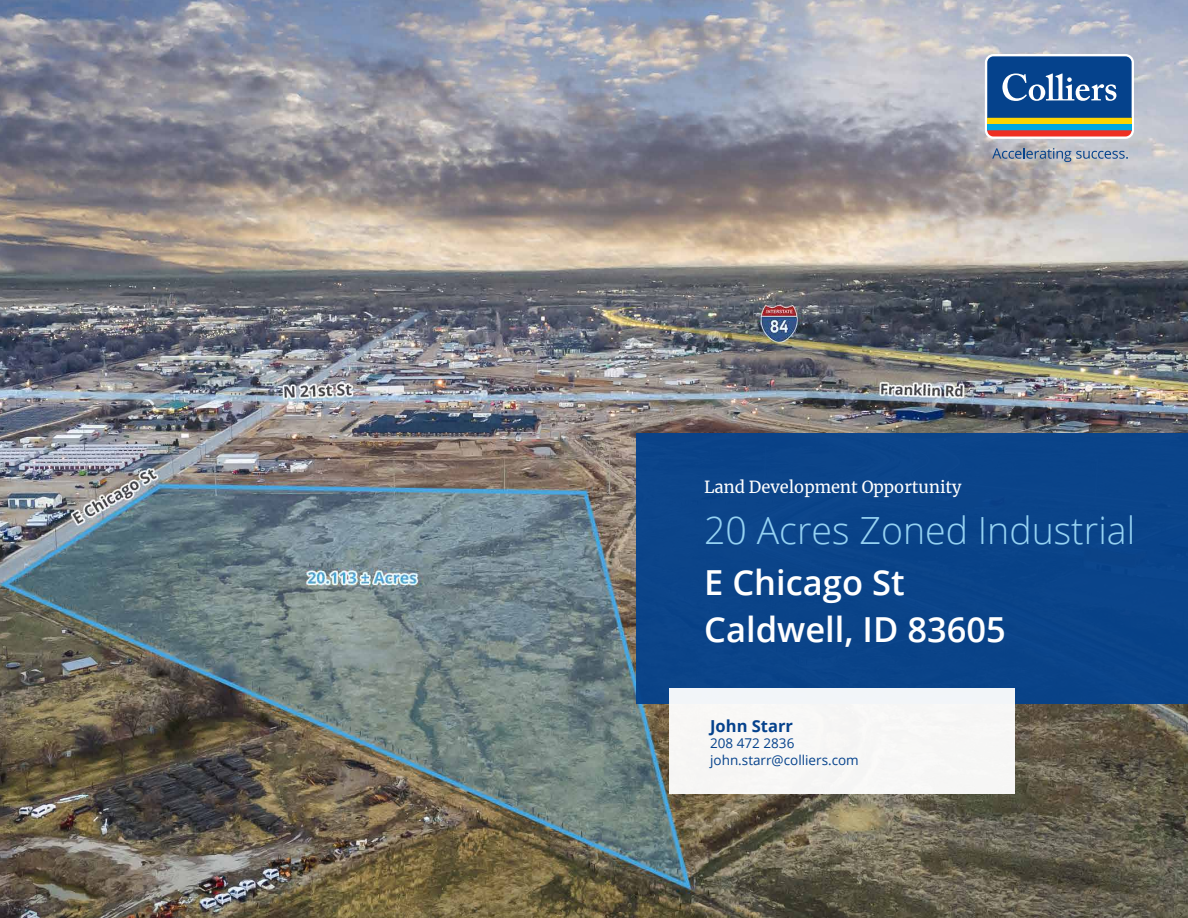
<style>
.page{position:relative;width:1188px;height:918px;background:#fff}
.page>*{position:absolute;margin:0;border:0;box-sizing:border-box;transform-origin:0 0}
.t1{font:300 37.5px "Open Sans";color:#95d2f2}
.t2{font:600 34.5px/46.5px "Open Sans";color:#fff}
.t3{font:16.5px "Merriweather";color:#fff}
.t4{font:700 16.5px "Open Sans";color:#05428c}
.t5{font:13.5px "Open Sans";color:#05428c}
</style>
<div class="page">
<img style="left:0;top:0;width:1188px;height:918px">
<svg style="left:985px;top:54px;width:149px;height:85px"></svg>
<div style="left:987px;top:124px;width:145px;height:6px;background:#00a8e4"></div>
<div style="left:987px;top:118px;width:145px;height:6px;background:#fed503"></div>
<svg style="left:987px;top:130px;width:145px;height:6px"></svg>
<svg style="left:987px;top:56px;width:145px;height:62px;background:#235898"></svg>
<svg style="left:992px;top:148px;width:136px;height:14px;background:#9aa5b5"></svg>
<div style="left:637px;top:433px;width:551px;height:271px;background:#05428c"></div>
<div style="left:670px;top:688px;width:345px;height:106px;background:#f7f6f6"></div>
<p class="t3" style="left:704px;top:476px;width:259px">Land Development Opportunity</p>
<p class="t1" style="left:704px;top:505px;width:433px">20 Acres Zoned Industrial</p>
<p class="t2" style="left:704px;top:559px;width:303px">E Chicago St<br>Caldwell, ID 83605</p>
<p class="t4" style="left:710px;top:714px;width:84px">John Starr</p>
<p class="t5" style="left:710px;top:734px;width:86px">208 472 2836</p>
<p class="t5" style="left:710px;top:750px;width:150px">john.starr@colliers.com</p>
</div>
